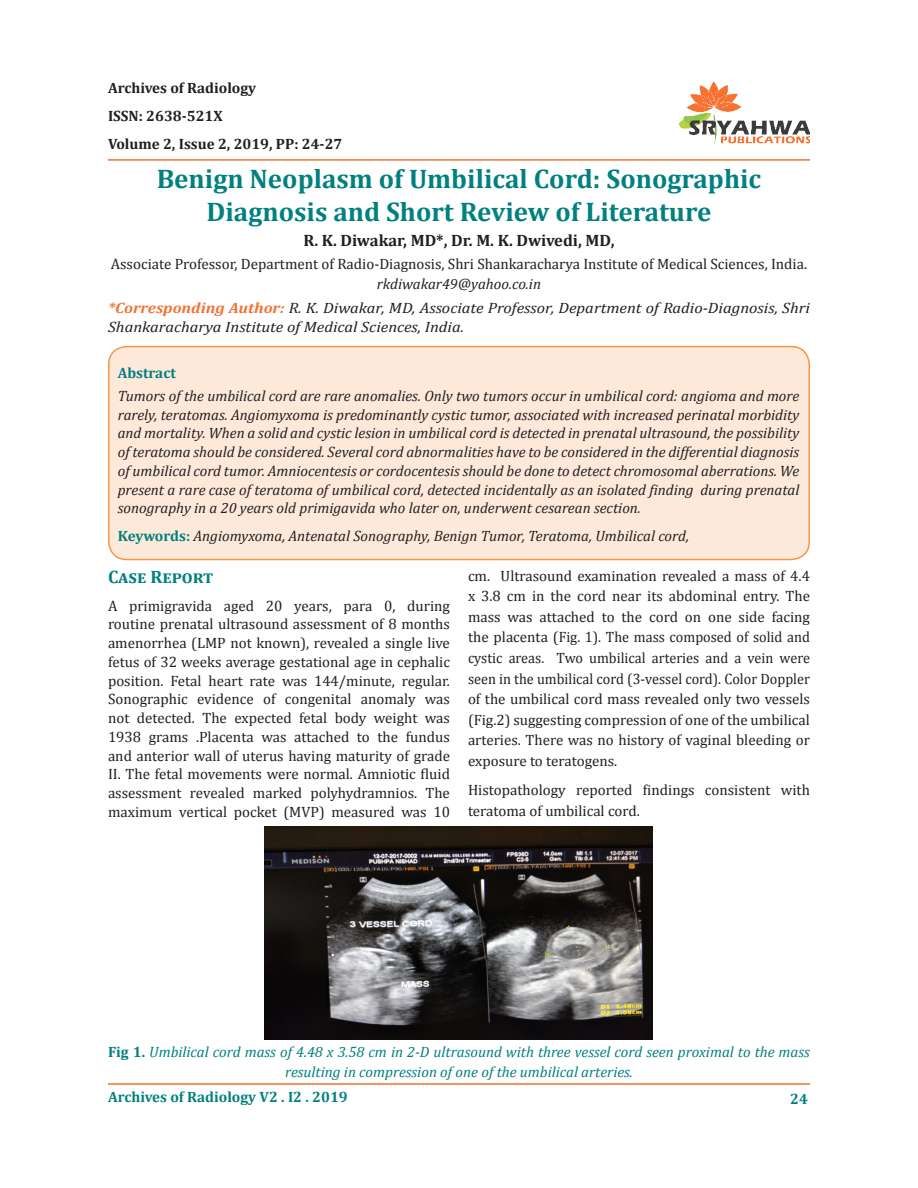
<style>
.page{position:relative;width:918px;height:1188px;background:#fff}
.page>*{position:absolute;margin:0;border:0;box-sizing:border-box;transform-origin:0 0}
.t1{font:700 27px/33px "Cambria";color:#008080;text-align:center}
.t2{font:700 18px "Cambria";color:#008080}
.t3{font:700 16.5px "Cambria";color:#231f20}
.t4{font:15px/18.8px "Cambria";color:#231f20;text-align:justify}
.t5{font:italic 15px/18.8px "Cambria";color:#231f20;text-align:justify}
.t6{font:italic 15px/19.5px "Cambria";color:#008080;text-align:center}
.t7{font:italic 15px/19.5px "Cambria";color:#231f20;scale:1.1 1}
.t8{font:700 15px "Cambria";color:#231f20}
.t9{font:700 15px "Cambria";color:#008080}
.s1{font-weight:700;color:#f47232}
.s2{font-weight:700;font-style:normal;color:#008080}
.s3{font-weight:700;font-style:normal}
</style>
<div class="page">
<hr style="left:108px;top:1083px;width:702px;height:2px;background:#f37232">
<img style="left:265px;top:826px;width:388px;height:213px">
<hr style="left:108px;top:159px;width:702px;height:2px;background:#f37232">
<img style="left:680px;top:81px;width:130px;height:62px">
<div style="left:109px;top:347px;width:700px;height:213px;background:#fde9d9;border-radius:18px"></div>
<div style="left:108px;top:346px;width:702px;height:214px;border:2px solid #f79646;border-radius:18px"></div>
<p class="t8" style="left:108px;top:77px;width:150px">Archives of Radiology</p>
<p class="t8" style="left:108px;top:106px;width:116px">ISSN: 2638-521X</p>
<p class="t8" style="left:108px;top:134px;width:236px">Volume 2, Issue 2, 2019, PP: 24-27</p>
<p class="t1" style="left:157px;top:161px;width:606px">Benign Neoplasm of Umbilical Cord: Sonographic<br>Diagnosis and Short Review of Literature</p>
<p class="t3" style="left:303px;top:228px;width:313px">R. K. Diwakar, MD*, Dr. M. K. Dwivedi, MD,</p>
<p class="t4" style="left:111px;top:255px;width:698px">Associate Professor, Department of Radio-Diagnosis, Shri Shankaracharya Institute of Medical Sciences, India.</p>
<p class="t5" style="left:377px;top:274px;width:166px">rkdiwakar49@yahoo.co.in</p>
<p class="t7" style="left:108px;top:297px;width:640px"><span class="s1">*Corresponding Author:</span> R. K. Diwakar, MD, Associate Professor, Department of Radio-Diagnosis, Shri<br>Shankaracharya Institute of Medical Sciences, India.</p>
<p class="t9" style="left:118px;top:362px;width:60px">Abstract</p>
<p class="t5" style="left:118px;top:386px;width:683px">Tumors of the umbilical cord are rare anomalies. Only two tumors occur in umbilical cord: angioma and more rarely, teratomas. Angiomyxoma is predominantly cystic tumor, associated with increased perinatal morbidity and mortality. When a solid and cystic lesion in umbilical cord is detected in prenatal ultrasound, the possibility of teratoma should be considered. Several cord abnormalities have to be considered in the differential diagnosis of umbilical cord tumor. Amniocentesis or cordocentesis should be done to detect chromosomal aberrations. We present a rare case of teratoma of umbilical cord, detected incidentally as an isolated finding during prenatal sonography in a 20 years old primigavida who later on, underwent cesarean section.</p>
<p class="t5" style="left:118px;top:526px;width:573px"><span class="s2">Keywords:</span> Angiomyxoma, Antenatal Sonography, Benign Tumor, Teratoma, Umbilical cord,</p>
<p class="t2" style="left:108px;top:564px;width:107px">Case Report</p>
<p class="t4" style="left:108px;top:596px;width:344px">A primigravida aged 20 years, para 0, during routine prenatal ultrasound assessment of 8 months amenorrhea (LMP not known), revealed a single live fetus of 32 weeks average gestational age in cephalic position. Fetal heart rate was 144/minute, regular.<br>Sonographic evidence of congenital anomaly was not detected. The expected fetal body weight was 1938 grams .Placenta was attached to the fundus and anterior wall of uterus having maturity of grade II. The fetal movements were normal. Amniotic fluid assessment revealed marked polyhydramnios. The maximum vertical pocket (MVP) measured was 10</p>
<p class="t4" style="left:468px;top:565px;width:344px;line-height:20.5px">cm. Ultrasound examination revealed a mass of 4.4 x 3.8 cm in the cord near its abdominal entry. The mass was attached to the cord on one side facing the placenta (Fig. 1). The mass composed of solid and cystic areas. Two umbilical arteries and a vein were seen in the umbilical cord (3-vessel cord). Color Doppler of the umbilical cord mass revealed only two vessels (Fig.2) suggesting compression of one of the umbilical arteries. There was no history of vaginal bleeding or exposure to teratogens.</p>
<p class="t4" style="left:468px;top:780px;width:343px;line-height:20.5px">Histopathology reported findings consistent with teratoma of umbilical cord.</p>
<p class="t6" style="left:108px;top:1042px;width:703px"><span class="s3">Fig 1.</span> Umbilical cord mass of 4.48 x 3.58 cm in 2-D ultrasound with three vessel cord seen proximal to the mass resulting in compression of one of the umbilical arteries.</p>
<p class="t9" style="left:108px;top:1086px;width:241px">Archives of Radiology V2 . I2 . 2019</p>
<p class="t9" style="left:790px;top:1089px;width:19px">24</p>
</div>
